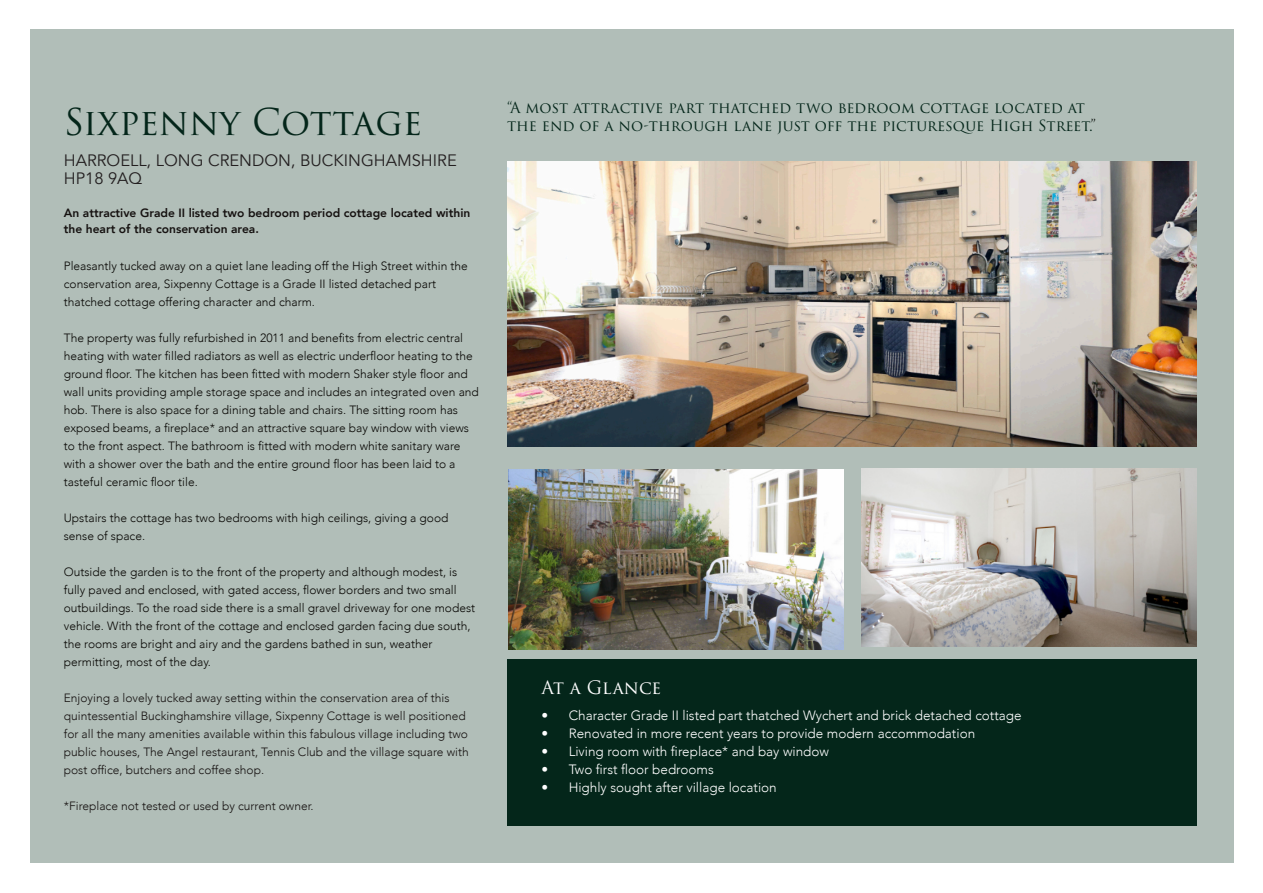
<style>
.page{position:relative;width:1263px;height:893px;background:#fff}
.page>*{position:absolute;margin:0;border:0;box-sizing:border-box;transform-origin:0 0}
.t1{font:36px "Trajan Pro 3";color:#04261a}
.t2{font:18px "Trajan Pro 3";letter-spacing:-.005em;color:#fff}
.t3{font:16.5px/18px "Avenir";color:#231f20}
.t4{font:15px/18px "Trajan Pro 3";color:#04261a}
.t5{font:300 13.5px "Avenir";color:#fff}
.t6{font:300 12px/18px "Avenir";color:#080704}
.t7{font:300 12px/18px "Avenir";color:#161211}
.t8{font:800 12px/16.5px "Avenir";color:#161211}
.s1{color:#101712}
</style>
<div class="page">
<div style="left:30px;top:30px;width:1203px;height:833px;background:#b1beb8"></div>
<img style="left:507px;top:161px;width:689px;height:285px">
<img style="left:861px;top:469px;width:335px;height:177px">
<img style="left:508px;top:470px;width:336px;height:179px">
<div style="left:507px;top:659px;width:689px;height:167px;background:#04261a"></div>
<h1 class="t1" style="left:64px;top:108px;width:360px">Sixpenny Cottage</h1>
<h3 class="t3" style="left:64px;top:151px;width:394px">HARROELL, LONG CRENDON, BUCKINGHAMSHIRE<br>HP18 9AQ</h3>
<p class="t8" style="left:64px;top:205px;width:408px">An attractive Grade II listed two bedroom period cottage located within the heart of the conservation area.</p>
<p class="t6" style="left:64px;top:257px;width:406px">Pleasantly tucked away on a quiet lane leading off the High Street within the conservation area, Sixpenny Cottage is a Grade II listed detached part thatched cottage offering character and charm.</p>
<p class="t6" style="left:64px;top:329px;width:417px">The property was fully refurbished in 2011 and benefits from electric central heating with water filled radiators as well as electric underfloor heating to the ground floor. The kitchen has been fitted with modern Shaker style floor and wall units providing ample storage space and includes an integrated oven and hob. There is also space for a dining table and chairs. The sitting room has exposed beams, a fireplace* and an attractive square bay window with views to the front aspect. The bathroom is fitted with modern white sanitary ware with a shower over the bath and the entire ground floor has been laid to a tasteful ceramic floor tile.</p>
<p class="t6" style="left:64px;top:509px;width:386px">Upstairs the cottage has two bedrooms with high ceilings, giving a good sense of space.</p>
<p class="t6" style="left:64px;top:563px;width:413px">Outside the garden is to the front of the property and although modest, is fully paved and enclosed, with gated access, flower borders and two small outbuildings. To the road side there is a small gravel driveway for one modest vehicle. With the front of the cottage and enclosed garden facing due south, the rooms are bright and airy and the gardens bathed in sun, weather permitting, most of the day.</p>
<p class="t7" style="left:64px;top:689px;width:406px">Enjoying a lovely tucked away setting within the conservation area of this quintessential Buckinghamshire village, Sixpenny Cottage is well positioned for all the many amenities available within this fabulous village including two public houses, The Angel restaurant, Tennis Club and the village square with post office, butchers and coffee shop.</p>
<p class="t7" style="left:64px;top:797px;width:251px">*Fireplace not tested or used by current owner.</p>
<p class="t4" style="left:507px;top:101px;width:590px">“A most attractive part thatched two bedroom cottage located at the end of a no-through lane just off the picturesque High Street.<span class="s1">”</span></p>
<h2 class="t2" style="left:542px;top:681px;width:121px">At a Glance</h2>
<p class="t5" style="left:542px;top:706px;width:481px">• Character Grade II listed part thatched Wychert and brick detached cottage</p>
<p class="t5" style="left:542px;top:724px;width:435px">• Renovated in more recent years to provide modern accommodation</p>
<p class="t5" style="left:542px;top:743px;width:289px">• Living room with fireplace* and bay window</p>
<p class="t5" style="left:542px;top:761px;width:174px">• Two first floor bedrooms</p>
<p class="t5" style="left:542px;top:779px;width:237px">• Highly sought after village location</p>
</div>
